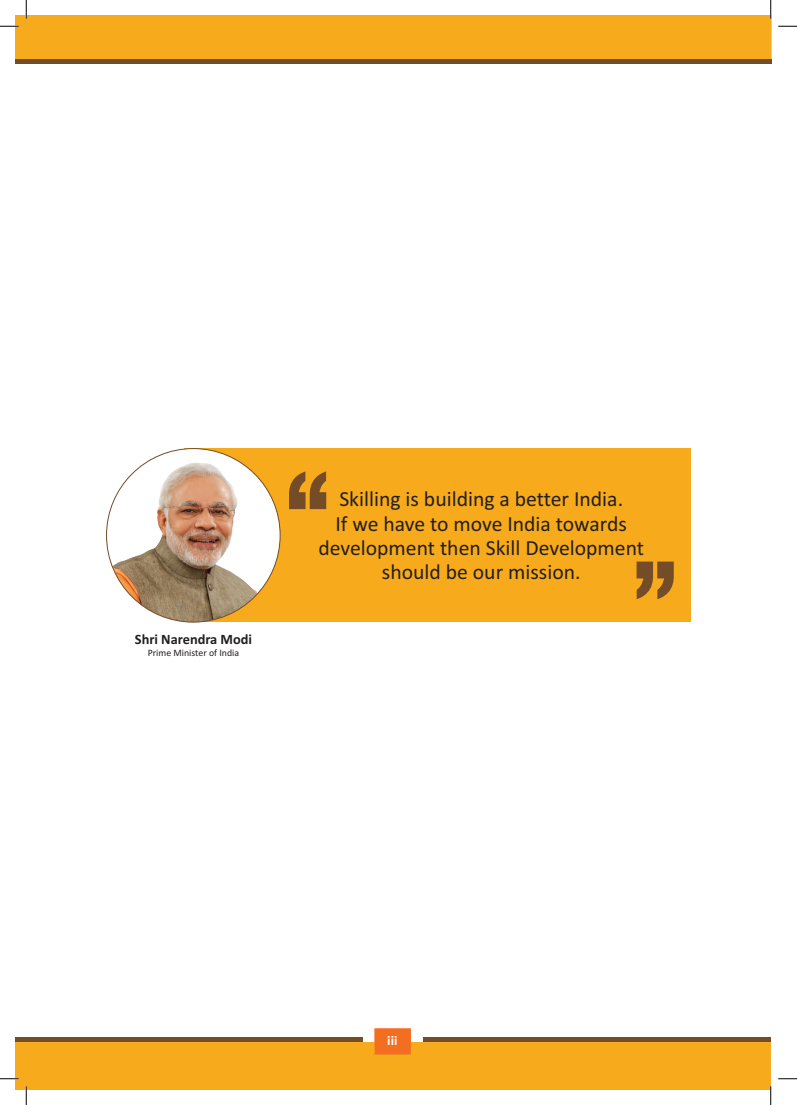
<style>
.page{position:relative;width:797px;height:1105px;background:#fff}
.page>*{position:absolute;margin:0;border:0;box-sizing:border-box;transform-origin:0 0}
.t1{font:21.62px/24.1px "Calibri";color:#231f20;text-align:center}
.t2{font:700 14.38px "Calibri";color:#231f20}
.t3{font:700 13.75px "Calibri";color:#fff}
.t4{font:9.88px "Calibri";color:#231f20}
</style>
<div class="page">
<hr style="left:16px;top:60px;width:755px;height:4px;background:#744c27">
<div style="left:16px;top:1042px;width:754px;height:47px;background:#f7aa1b"></div>
<div style="left:374px;top:1028px;width:37px;height:26px;background:#f36e21;border:1px solid #f36e21"></div>
<hr style="left:16px;top:1037px;width:346px;height:4px;background:#744c27">
<hr style="left:423px;top:1037px;width:347px;height:4px;background:#744c27">
<div style="left:184px;top:449px;width:506px;height:173px;background:#f7aa1b"></div>
<svg style="left:289px;top:471px;width:384px;height:128px"></svg>
<div style="left:106px;top:449px;width:174px;height:173px;background:#fff;border-radius:50%"></div>
<img style="left:112px;top:463px;width:146px;height:159px">
<svg style="left:778px;top:25px;width:19px;height:2px"></svg>
<svg style="left:0;top:1078px;width:19px;height:1px"></svg>
<svg style="left:778px;top:1078px;width:19px;height:1px"></svg>
<svg style="left:25px;top:1086px;width:2px;height:19px"></svg>
<svg style="left:0;top:0;width:771px;height:62px"></svg>
<svg style="left:770px;top:1086px;width:1px;height:19px"></svg>
<p class="t2" style="left:135px;top:630px;width:119px">Shri Narendra Modi</p>
<p class="t4" style="left:148px;top:647px;width:93px">Prime Minister of India</p>
<p class="t1" style="left:318px;top:486px;width:327px">Skilling is building a better India.<br>If we have to move India towards development then Skill Development should be our mission.</p>
<p class="t3" style="left:387px;top:1030px;width:12px">iii</p>
</div>
